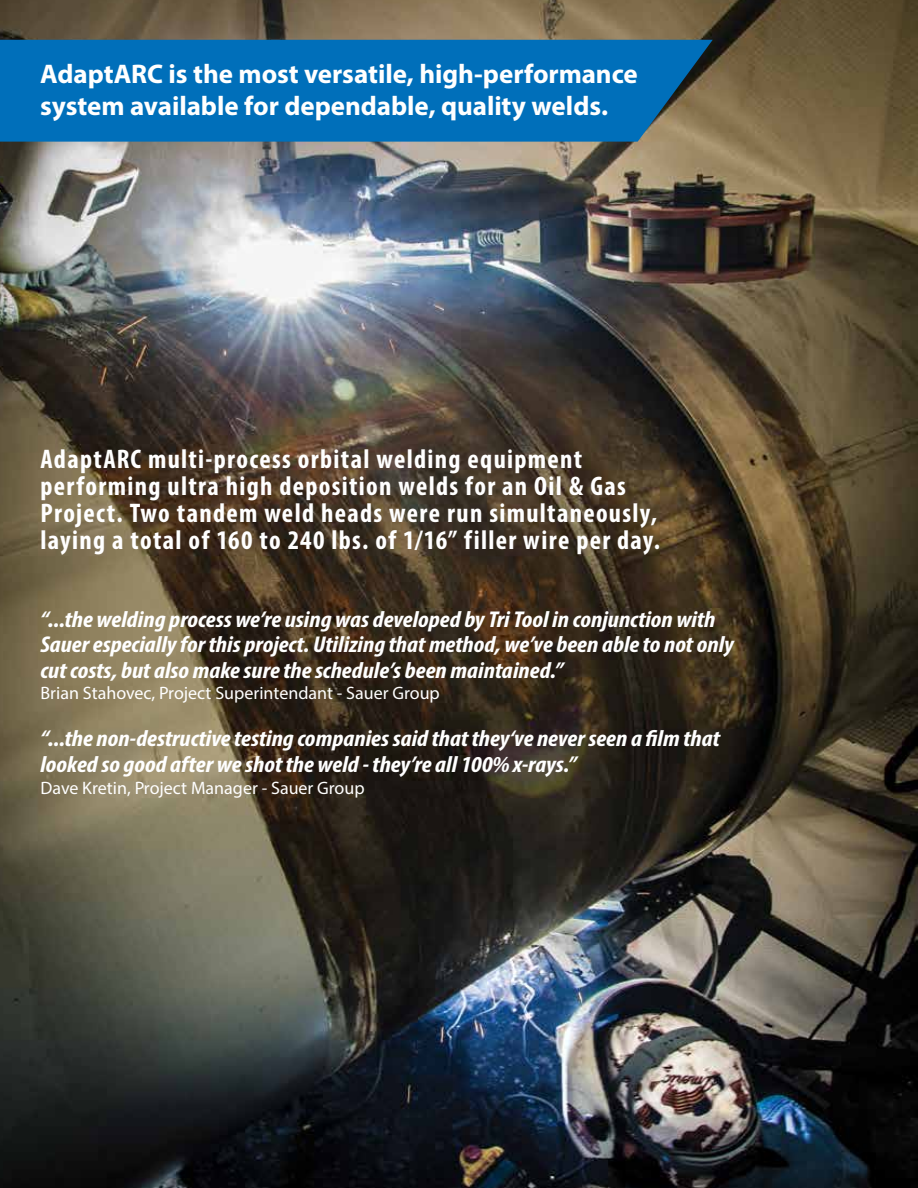
<style>
.page{position:relative;width:918px;height:1188px;background:#fff}
.page>*{position:absolute;margin:0;border:0;box-sizing:border-box;transform-origin:0 0}
.t1{font:700 condensed 27px/27px "Myriad Pro";letter-spacing:.05em;color:#fff}
.t2{font:700 27px/32.4px "Myriad Pro";letter-spacing:-.005em;color:#fff}
.t3{font:italic 700 condensed 22.95px/25.5px "Myriad Pro";color:#fff;scale:1.11 1}
.t4{font:18px "Myriad Pro";color:#fff}
</style>
<div class="page">
<img style="left:0;top:0;width:918px;height:1188px">
<div style="left:0;top:40px;width:713px;height:102px;background:#006fba"></div>
<p class="t2" style="left:40px;top:57px;width:599px">AdaptARC is the most versatile, high-performance system available for dependable, quality welds.</p>
<p class="t1" style="left:40px;top:444px;width:621px">AdaptARC multi-process orbital welding equipment performing ultra high deposition welds for an Oil &amp; Gas Project. Two tandem weld heads were run simultaneously, laying a total of 160 to 240 lbs. of 1/16” filler wire per day.</p>
<p class="t3" style="left:40px;top:606px;width:626px">“...the welding process we’re using was developed by Tri Tool in conjunction with<br>Sauer especially for this project. Utilizing that method, we’ve been able to not only cut costs, but also make sure the schedule’s been maintained.”</p>
<p class="t4" style="left:40px;top:682px;width:401px">Brian Stahovec, Project Superintendant - Sauer Group</p>
<p class="t3" style="left:40px;top:726px;width:614px">“...the non-destructive testing companies said that they‘ve never seen a film that looked so good after we shot the weld - they’re all 100% x-rays.”</p>
<p class="t4" style="left:40px;top:776px;width:326px">Dave Kretin, Project Manager - Sauer Group</p>
</div>
